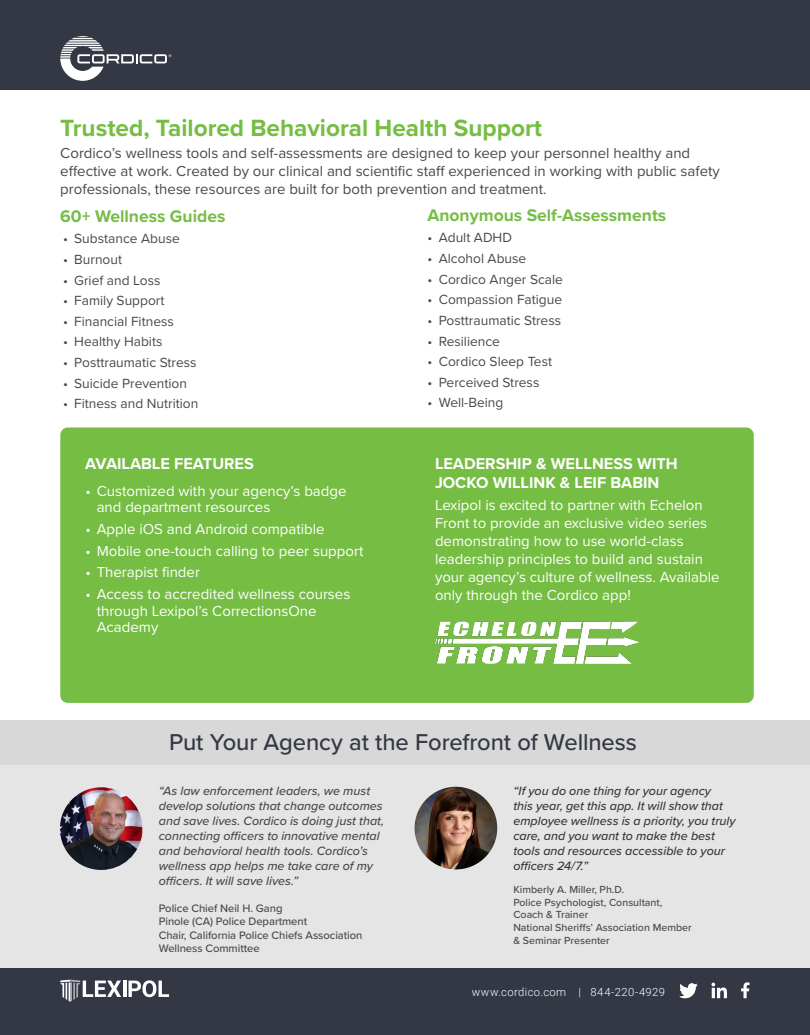
<style>
.page{position:relative;width:810px;height:1035px;background:#fff}
.page>*{position:absolute;margin:0;border:0;box-sizing:border-box;transform-origin:0 0}
.t1{font:700 24.38px "Proxima Nova";color:#75bd43}
.t2{font:500 23.75px "Proxima Nova";letter-spacing:-.005em;color:#333844}
.t3{font:700 17.5px "Proxima Nova";color:#75bd43}
.t4{font:700 16.25px/19.5px "Proxima Nova";color:#fff}
.t5{font:15px/18px "Proxima Nova";color:#fff}
.t6{font:15px/18px "Proxima Nova";color:#494a47}
.t7{font:13.75px "Proxima Nova";color:#494a47}
.quote{font:italic 500 12.5px/15px "Proxima Nova";color:#494a47}
.t8{font:italic 500 12.5px/15px "Proxima Nova";color:#383935}
.quote-2{font:500 11.25px/13.5px "Proxima Nova";letter-spacing:-.005em;color:#494a47}
.t9{font:300 11.25px "Roboto";letter-spacing:.035em;color:#fff}
.quote-3{font:500 10.62px/12.8px "Proxima Nova";color:#494a47}
</style>
<div class="page">
<div style="left:60px;top:428px;width:694px;height:275px;background:#75bd43;border-radius:7px"></div>
<div style="left:0;top:0;width:810px;height:90px;background:#333844"></div>
<div style="left:0;top:720px;width:810px;height:275px;background:#e6e5e6"></div>
<div style="left:0;top:720px;width:810px;height:45px;background:#d9d8d9"></div>
<div style="left:0;top:968px;width:810px;height:67px;background:#333844"></div>
<hr style="left:123px;top:981px;width:3px;height:16px;background:#fff">
<svg style="left:128px;top:980px;width:41px;height:17px"></svg>
<svg style="left:60px;top:980px;width:61px;height:22px"></svg>
<svg style="left:60px;top:36px;width:111px;height:45px"></svg>
<img style="left:415px;top:787px;width:82px;height:82px;border-radius:41px">
<img style="left:60px;top:787px;width:82px;height:83px">
<svg style="left:741px;top:982px;width:9px;height:16px"></svg>
<svg style="left:711px;top:983px;width:16px;height:15px"></svg>
<svg style="left:679px;top:983px;width:18px;height:15px"></svg>
<img style="left:436px;top:621px;width:203px;height:43px">
<p class="t1" style="left:60px;top:110px;width:483px">Trusted, Tailored Behavioral Health Support</p>
<p class="t6" style="left:60px;top:143px;width:661px">Cordico’s wellness tools and self-assessments are designed to keep your personnel healthy and effective at work. Created by our clinical and scientific staff experienced in working with public safety professionals, these resources are built for both prevention and treatment.</p>
<p class="t3" style="left:60px;top:203px;width:167px">60+ Wellness Guides</p>
<p class="t3" style="left:428px;top:203px;width:240px">Anonymous Self-Assessments</p>
<p class="t7" style="left:428px;top:228px;width:86px">• Adult ADHD</p>
<p class="t7" style="left:428px;top:248px;width:100px">• Alcohol Abuse</p>
<p class="t7" style="left:428px;top:269px;width:137px">• Cordico Anger Scale</p>
<p class="t7" style="left:428px;top:289px;width:136px">• Compassion Fatigue</p>
<p class="t7" style="left:428px;top:310px;width:135px">• Posttraumatic Stress</p>
<p class="t7" style="left:428px;top:331px;width:74px">• Resilience</p>
<p class="t7" style="left:428px;top:351px;width:126px">• Cordico Sleep Test</p>
<p class="t7" style="left:428px;top:372px;width:113px">• Perceived Stress</p>
<p class="t7" style="left:428px;top:393px;width:77px">• Well-Being</p>
<p class="t7" style="left:63px;top:229px;width:118px">• Substance Abuse</p>
<p class="t7" style="left:63px;top:249px;width:61px">• Burnout</p>
<p class="t7" style="left:63px;top:270px;width:99px">• Grief and Loss</p>
<p class="t7" style="left:63px;top:290px;width:103px">• Family Support</p>
<p class="t7" style="left:63px;top:311px;width:112px">• Financial Fitness</p>
<p class="t7" style="left:63px;top:332px;width:101px">• Healthy Habits</p>
<p class="t7" style="left:63px;top:352px;width:135px">• Posttraumatic Stress</p>
<p class="t7" style="left:63px;top:373px;width:126px">• Suicide Prevention</p>
<p class="t7" style="left:63px;top:394px;width:137px">• Fitness and Nutrition</p>
<p class="t4" style="left:85px;top:454px;width:170px">AVAILABLE FEATURES</p>
<p class="t5" style="left:97px;top:482px;width:251px;line-height:16.2px;text-indent:-11px">• Customized with your agency’s badge and department resources</p>
<p class="t5" style="left:85px;top:519px;width:241px">• Apple iOS and Android compatible</p>
<p class="t5" style="left:85px;top:541px;width:280px">• Mobile one-touch calling to peer support</p>
<p class="t5" style="left:85px;top:563px;width:116px">• Therapist finder</p>
<p class="t5" style="left:97px;top:586px;width:255px;line-height:16.2px;text-indent:-11px">• Access to accredited wellness courses through Lexipol’s CorrectionsOne<br>Academy</p>
<p class="t4" style="left:435px;top:453px;width:244px">LEADERSHIP &amp; WELLNESS WITH<br>JOCKO WILLINK &amp; LEIF BABIN</p>
<p class="t5" style="left:435px;top:495px;width:286px">Lexipol is excited to partner with Echelon Front to provide an exclusive video series demonstrating how to use world-class leadership principles to build and sustain your agency’s culture of wellness. Available only through the Cordico app!</p>
<p class="t2" style="left:169px;top:724px;width:469px">Put Your Agency at the Forefront of Wellness</p>
<p class="quote" style="left:159px;top:783px;width:227px">“As law enforcement leaders, we must develop solutions that change outcomes and save lives. Cordico is doing just that, connecting officers to innovative mental and behavioral health tools. Cordico’s wellness app helps me take care of my officers. It will save lives.”</p>
<p class="quote-2" style="left:159px;top:901px;width:205px">Police Chief Neil H. Gang<br>Pinole (CA) Police Department<br>Chair, California Police Chiefs Association<br>Wellness Committee</p>
<p class="t8" style="left:513px;top:783px;width:224px">“If you do one thing for your agency<br>this year, get this app. It will show that employee wellness is a priority, you truly care, and you want to make the best tools and resources accessible to your officers 24/7.”</p>
<p class="quote-3" style="left:513px;top:883px;width:112px">Kimberly A. Miller, Ph.D.</p>
<p class="quote-3" style="left:513px;top:895px;width:150px">Police Psychologist, Consultant,<br>Coach &amp; Trainer</p>
<p class="quote-3" style="left:513px;top:921px;width:180px">National Sheriffs’ Association Member &amp; Seminar Presenter</p>
<p class="t9" style="left:472px;top:985px;width:195px">www.cordico.com | 844-220-4929</p>
</div>
